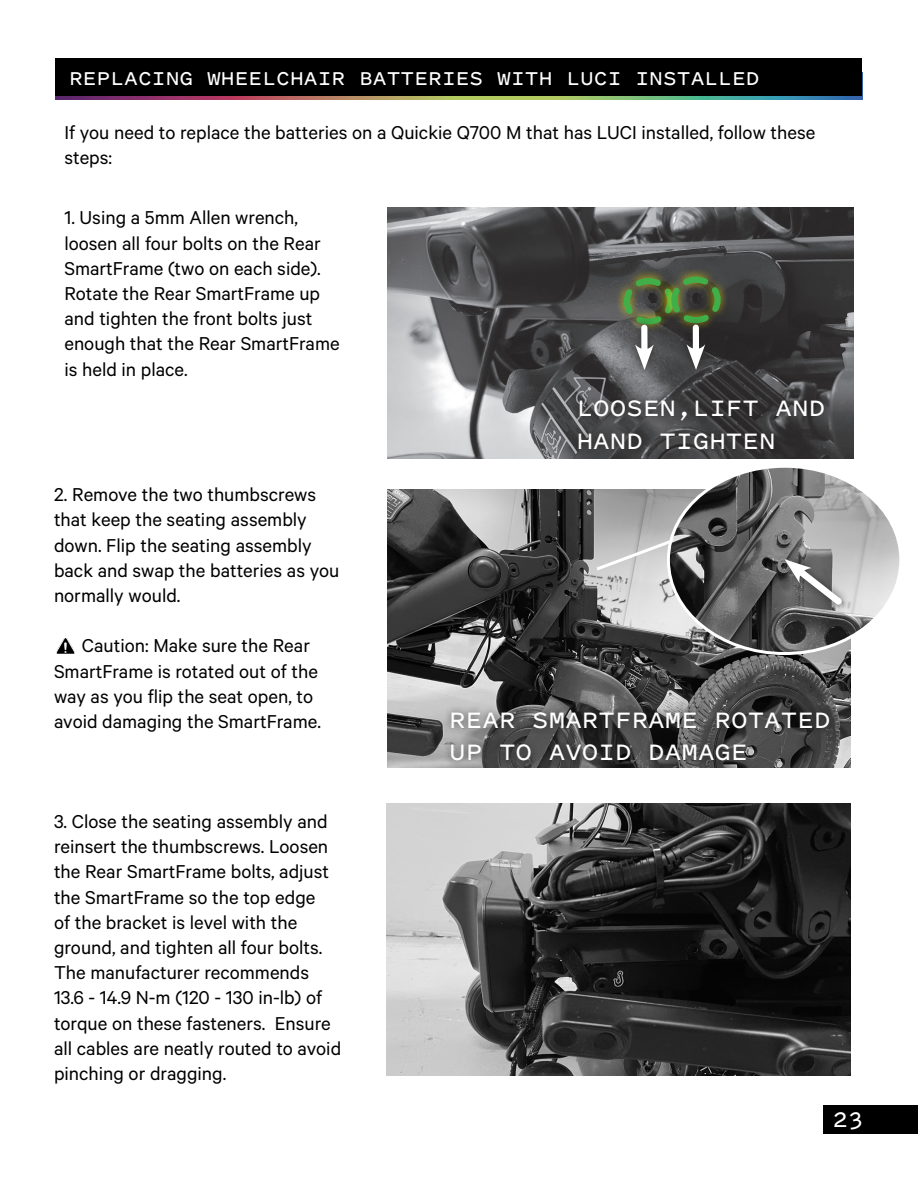
<style>
.page{position:relative;width:918px;height:1188px;background:#fff}
.page>*{position:absolute;margin:0;border:0;box-sizing:border-box;transform-origin:0 0}
.t1{font:600 27px/32.4px "Pitch Sans";color:#fff}
.t2{font:600 25.5px "Pitch Sans";color:#fff}
.t3{font:600 22.5px "Pitch Sans";color:#fff}
.t4{font:21px/25.2px "Calibre";color:#000}
</style>
<div class="page">
<svg style="left:56px;top:96px;width:806px;height:3px;background:#8a8876"></svg>
<div style="left:56px;top:58px;width:806px;height:38px;background:#000"></div>
<img style="left:388px;top:208px;width:466px;height:250px">
<div style="left:571px;top:393px;width:260px;height:64px;background:#231f20;opacity:.75"></div>
<svg style="left:614px;top:267px;width:116px;height:67px;background:#4b593e"></svg>
<div style="left:627px;top:317px;width:34px;height:60px;background:#231f20;opacity:.75"></div>
<div style="left:641px;top:328px;width:7px;height:27px;background:#fff"></div>
<svg style="left:635px;top:344px;width:19px;height:26px"></svg>
<div style="left:679px;top:317px;width:34px;height:60px;background:#231f20;opacity:.75"></div>
<div style="left:693px;top:328px;width:6px;height:27px;background:#fff"></div>
<svg style="left:687px;top:344px;width:18px;height:26px"></svg>
<img style="left:388px;top:489px;width:462px;height:278px">
<img style="left:58px;top:639px;width:15px;height:13px">
<div style="left:55px;top:636px;width:21px;height:19px;border:2px solid #fff"></div>
<img style="left:387px;top:804px;width:463px;height:272px">
<img style="left:668px;top:469px;width:230px;height:185px">
<div style="left:443px;top:705px;width:394px;height:63px;background:#231f20;opacity:.75"></div>
<div style="left:777px;top:551px;width:73px;height:62px;background:#231f20;opacity:.75"></div>
<svg style="left:785px;top:559px;width:63px;height:52px;background:#939393"></svg>
<svg style="left:593px;top:537px;width:82px;height:36px;background:#c6c6c6"></svg>
<div style="left:824px;top:1106px;width:94px;height:28px;background:#000"></div>
<p class="t3" style="left:69px;top:63px;width:692px">REPLACING WHEELCHAIR BATTERIES WITH LUCI INSTALLED</p>
<p class="t4" style="left:64px;top:119px;width:752px">If you need to replace the batteries on a Quickie Q700 M that has LUCI installed, follow these steps:</p>
<p class="t4" style="left:64px;top:204px;width:277px">1. Using a 5mm Allen wrench, loosen all four bolts on the Rear<br>SmartFrame (two on each side).<br>Rotate the Rear SmartFrame up and tighten the front bolts just enough that the Rear SmartFrame is held in place.</p>
<p class="t4" style="left:54px;top:481px;width:287px">2. Remove the two thumbscrews that keep the seating assembly down. Flip the seating assembly back and swap the batteries as you normally would.</p>
<p class="t4" style="left:54px;top:633px;width:268px;text-indent:28px">Caution: Make sure the Rear<br>SmartFrame is rotated out of the way as you flip the seat open, to avoid damaging the SmartFrame.</p>
<p class="t4" style="left:54px;top:808px;width:289px">3. Close the seating assembly and reinsert the thumbscrews. Loosen the Rear SmartFrame bolts, adjust the SmartFrame so the top edge<br>of the bracket is level with the ground, and tighten all four bolts.<br>The manufacturer recommends<br>13.6 - 14.9 N-m (120 - 130 in-lb) of torque on these fasteners. Ensure all cables are neatly routed to avoid pinching or dragging.</p>
<p class="t1" style="left:577px;top:391px;width:250px">LOOSEN,LIFT AND<br>HAND TIGHTEN</p>
<p class="t1" style="left:449px;top:703px;width:383px">REAR SMARTFRAME ROTATED<br>UP TO AVOID DAMAGE</p>
<p class="t2" style="left:833px;top:1102px;width:33px">23</p>
</div>
